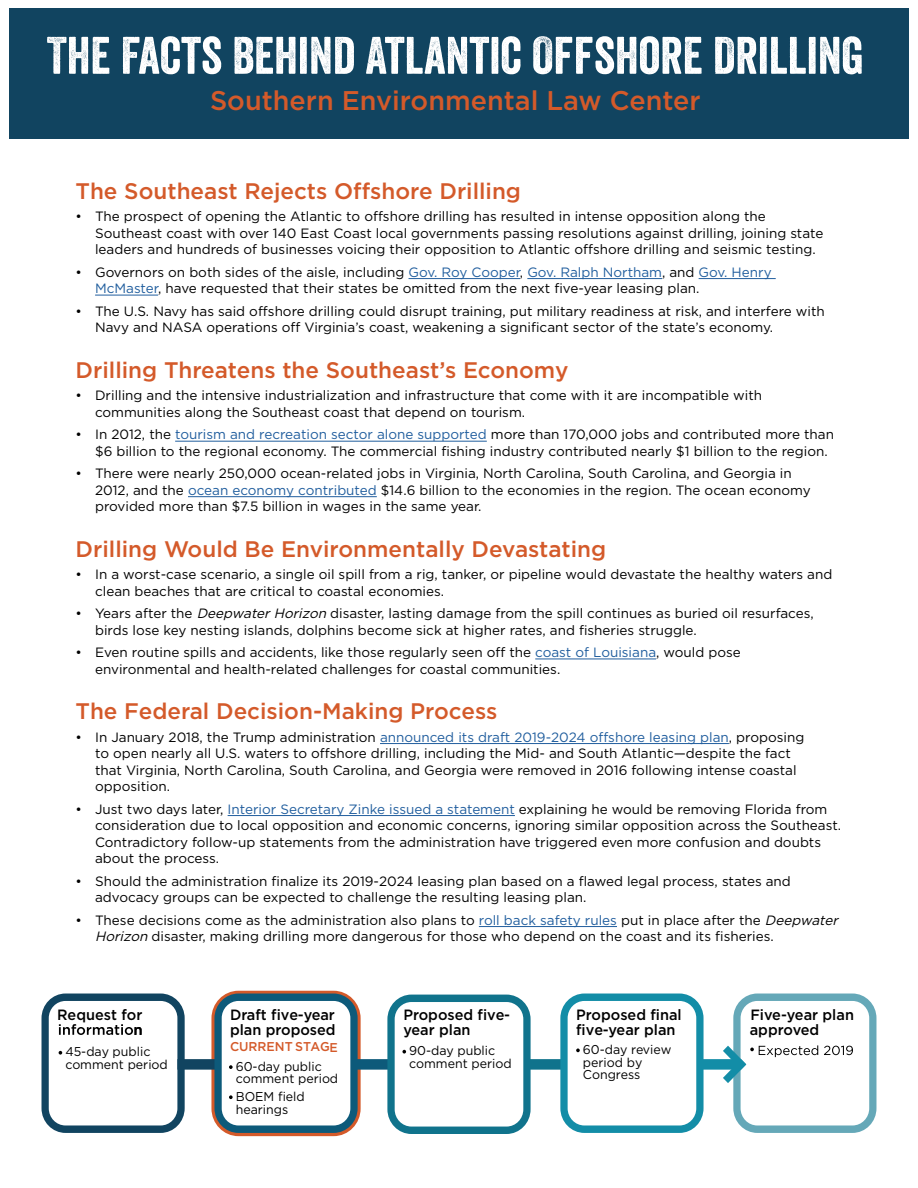
<style>
.page{position:relative;width:918px;height:1188px;background:#fff}
.page>*{position:absolute;margin:0;border:0;box-sizing:border-box;transform-origin:0 0}
.t1{font:51px "Veneer";color:#fff}
.t2{font:500 27px "Gotham";color:#d45a2a}
.t3{font:500 22.5px "Gotham";color:#d45a2a}
.t4{font:500 14.85px/14.9px "Gotham";color:#000}
.t5{font:13.5px/16.5px "Gotham";color:#000}
.t6{font:12.75px/12.8px "Gotham";color:#000}
.t7{font:500 12.75px "Gotham";color:#d45a2a}
.s1{color:#215e9e}
.s2{font-style:italic}
</style>
<div class="page">
<div style="left:211px;top:991px;width:150px;height:145px;border:6px solid #d45a2a;border-radius:24px"></div>
<div style="left:9px;top:9px;width:900px;height:130px;background:#114460"></div>
<hr style="left:409px;top:278px;width:111px;height:1px;background:#215e9e">
<hr style="left:527px;top:278px;width:135px;height:1px;background:#215e9e">
<hr style="left:699px;top:278px;width:77px;height:1px;background:#215e9e">
<hr style="left:95px;top:295px;width:63px;height:1px;background:#215e9e">
<hr style="left:175px;top:441px;width:312px;height:1px;background:#215e9e">
<hr style="left:188px;top:496px;width:189px;height:1px;background:#215e9e">
<hr style="left:535px;top:659px;width:121px;height:1px;background:#215e9e">
<hr style="left:380px;top:743px;width:349px;height:1px;background:#215e9e">
<hr style="left:228px;top:815px;width:287px;height:1px;background:#215e9e">
<hr style="left:479px;top:926px;width:138px;height:1px;background:#215e9e">
<div style="left:525px;top:1059px;width:41px;height:11px;background:#10738c"></div>
<div style="left:352px;top:1059px;width:41px;height:11px;background:#0d5a7a"></div>
<div style="left:177px;top:1059px;width:41px;height:11px;background:#114460"></div>
<svg style="left:42px;top:994px;width:143px;height:139px"></svg>
<svg style="left:214px;top:994px;width:144px;height:139px"></svg>
<svg style="left:387px;top:995px;width:144px;height:139px"></svg>
<svg style="left:560px;top:994px;width:144px;height:139px"></svg>
<div style="left:698px;top:1059px;width:41px;height:11px;background:#138da7"></div>
<svg style="left:723px;top:994px;width:153px;height:139px"></svg>
<h1 class="t1" style="left:47px;top:24px;width:819px">THE FACTS BEHIND ATLANTIC OFFSHORE DRILLING</h1>
<h2 class="t2" style="left:210px;top:85px;width:492px">Southern Environmental Law Center</h2>
<h3 class="t3" style="left:76px;top:178px;width:447px">The Southeast Rejects Offshore Drilling</h3>
<p class="t5" style="left:95px;top:208px;width:730px;text-indent:-19px">• The prospect of opening the Atlantic to offshore drilling has resulted in intense opposition along the<br>Southeast coast with over 140 East Coast local governments passing resolutions against drilling, joining state leaders and hundreds of businesses voicing their opposition to Atlantic offshore drilling and seismic testing.</p>
<p class="t5" style="left:95px;top:264px;width:678px;text-indent:-19px">• Governors on both sides of the aisle, including <span class="s1">Gov. Roy Cooper</span>, <span class="s1">Gov. Ralph Northam</span>, and <span class="s1">Gov. Henry<br>McMaster</span>, have requested that their states be omitted from the next five-year leasing plan.</p>
<p class="t5" style="left:95px;top:303px;width:731px;text-indent:-19px">• The U.S. Navy has said offshore drilling could disrupt training, put military readiness at risk, and interfere with<br>Navy and NASA operations off Virginia’s coast, weakening a significant sector of the state’s economy.</p>
<h3 class="t3" style="left:76px;top:357px;width:494px">Drilling Threatens the Southeast’s Economy</h3>
<p class="t5" style="left:95px;top:387px;width:669px;text-indent:-19px">• Drilling and the intensive industrialization and infrastructure that come with it are incompatible with communities along the Southeast coast that depend on tourism.</p>
<p class="t5" style="left:95px;top:426px;width:740px;text-indent:-19px">• In 2012, the <span class="s1">tourism and recreation sector alone supported</span> more than 170,000 jobs and contributed more than $6 billion to the regional economy. The commercial fishing industry contributed nearly $1 billion to the region.</p>
<p class="t5" style="left:95px;top:465px;width:717px;text-indent:-19px">• There were nearly 250,000 ocean-related jobs in Virginia, North Carolina, South Carolina, and Georgia in<br>2012, and the <span class="s1">ocean economy contributed</span> $14.6 billion to the economies in the region. The ocean economy provided more than $7.5 billion in wages in the same year.</p>
<h3 class="t3" style="left:76px;top:536px;width:532px">Drilling Would Be Environmentally Devastating</h3>
<p class="t5" style="left:95px;top:566px;width:739px;text-indent:-19px">• In a worst-case scenario, a single oil spill from a rig, tanker, or pipeline would devastate the healthy waters and clean beaches that are critical to coastal economies.</p>
<p class="t5" style="left:95px;top:605px;width:720px;text-indent:-20px">• Years after the <span class="s2">DeepwaterHorizon</span>disaster, lasting damage from the spill continues as buried oil resurfaces, birds lose key nesting islands, dolphins become sick at higher rates, and fisheries struggle.</p>
<p class="t5" style="left:95px;top:644px;width:647px;text-indent:-19px">• Even routine spills and accidents, like those regularly seen off the <span class="s1">coast of Louisiana</span>, would pose environmental and health-related challenges for coastal communities.</p>
<h3 class="t3" style="left:76px;top:699px;width:423px">The Federal Decision-Making Process</h3>
<p class="t5" style="left:95px;top:728px;width:711px;text-indent:-19px">• In January 2018, the Trump administration <span class="s1">announced its draft 2019-2024 offshore leasing plan</span>, proposing to open nearly all U.S. waters to offshore drilling, including the Mid- and South Atlantic—despite the fact that Virginia, North Carolina, South Carolina, and Georgia were removed in 2016 following intense coastal opposition.</p>
<p class="t5" style="left:95px;top:800px;width:748px;text-indent:-19px">• Just two days later, <span class="s1">Interior Secretary Zinke issued a statement</span> explaining he would be removing Florida from consideration due to local opposition and economic concerns, ignoring similar opposition across the Southeast.<br>Contradictory follow-up statements from the administration have triggered even more confusion and doubts about the process.</p>
<p class="t5" style="left:95px;top:872px;width:697px;text-indent:-19px">• Should the administration finalize its 2019-2024 leasing plan based on a flawed legal process, states and advocacy groups can be expected to challenge the resulting leasing plan.</p>
<p class="t5" style="left:95px;top:911px;width:748px;text-indent:-19px">• These decisions come as the administration also plans to <span class="s1">roll back safety rules</span> put in place after the <span class="s2">Deepwater<br>Horizon</span>disaster, making drilling more dangerous for those who depend on the coast and its fisheries.</p>
<p class="t4" style="left:57px;top:1007px;width:87px;text-align:right">Request for n</p>
<p class="t6" style="left:65px;top:1045px;width:104px">45-day public comment period</p>
<p class="t4" style="left:230px;top:1007px;width:107px">Draft five-year plan proposed</p>
<p class="t7" style="left:230px;top:1040px;width:109px">CURRENT STAGE</p>
<p class="t6" style="left:236px;top:1060px;width:104px">60-day public comment period</p>
<p class="t6" style="left:236px;top:1090px;width:71px">BOEM field hearings</p>
<p class="t4" style="left:403px;top:1007px;width:108px">Proposed five&shy;year plan</p>
<p class="t6" style="left:409px;top:1044px;width:104px">90-day public comment period</p>
<p class="t4" style="left:576px;top:1007px;width:107px">Proposed final five-year plan</p>
<p class="t6" style="left:583px;top:1043px;width:90px">60-day review period by<br>Congress</p>
<p class="t4" style="left:750px;top:1007px;width:106px">Five-year plan approved</p>
</div>
